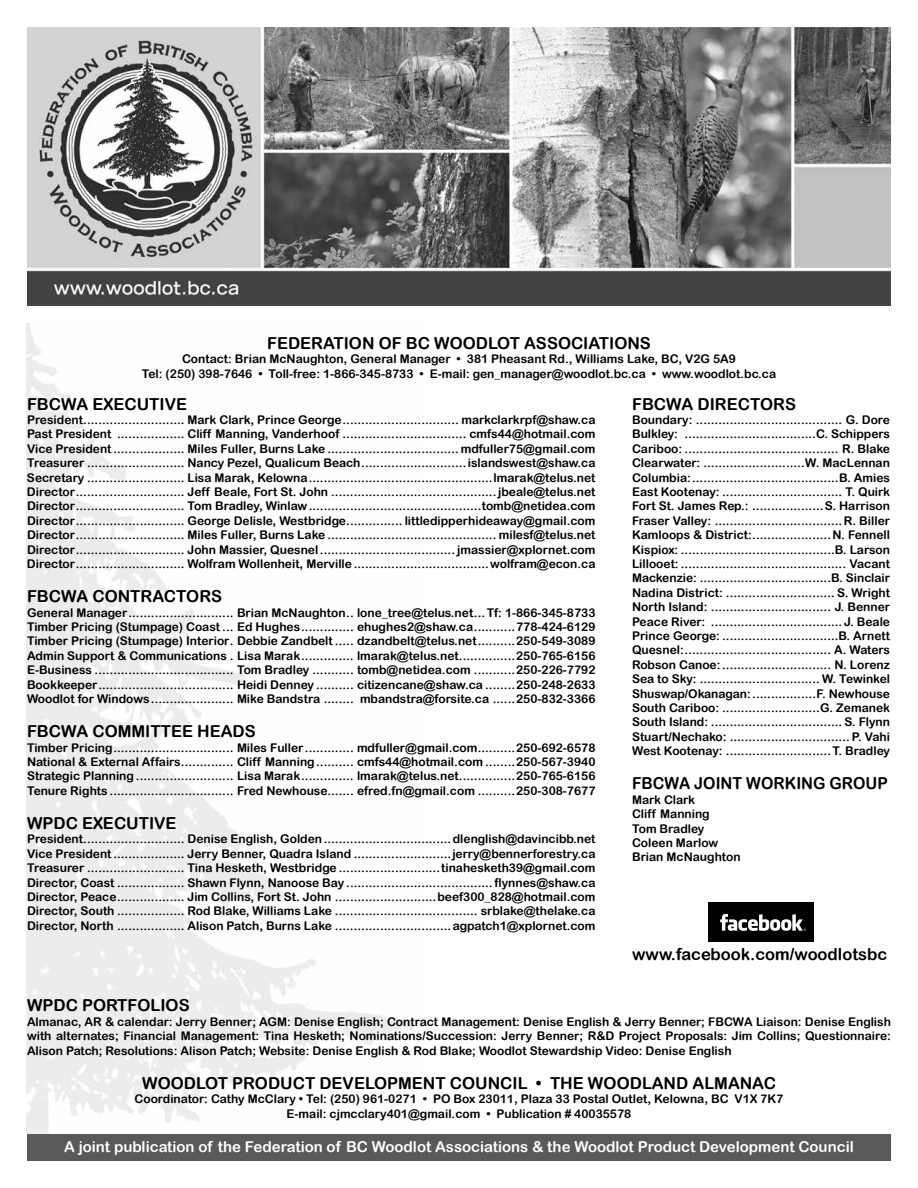
<style>
.page{position:relative;width:918px;height:1188px;background:#fff}
.page>*{position:absolute;margin:0;border:0;box-sizing:border-box;transform-origin:0 0}
.t1{font:16.5px "Arial Rounded MT Bold";color:#000}
.t2{font:16.5px "Arial Rounded MT Bold";color:#000;scale:.95 1}
.t3{font:15px "Arial Rounded MT Bold";color:#fff}
.t4{font:12px/14.4px "Arial Rounded MT Bold";color:#000;text-align:justify}
</style>
<div class="page">
<img style="left:27px;top:27px;width:864px;height:279px">
<div style="left:27px;top:1134px;width:864px;height:27px;background:#58595b"></div>
<div style="left:709px;top:902px;width:105px;height:40px;background:#000"></div>
<svg style="left:720px;top:914px;width:86px;height:17px"></svg>
<h1 class="t1" style="left:267px;top:333px;width:385px">FEDERATION OF BC WOODLOT ASSOCIATIONS</h1>
<p class="t4" style="left:142px;top:352px;width:636px;text-align:center">Contact: Brian McNaughton, General Manager • 381 Pheasant Rd., Williams Lake, BC, V2G 5A9<br>Tel: (250) 398-7646 • Toll-free: 1-866-345-8733 • E-mail: gen_manager@woodlot.bc.ca • www.woodlot.bc.ca</p>
<h1 class="t1" style="left:27px;top:394px;width:162px">FBCWA EXECUTIVE</h1>
<p class="t4" style="left:27px;top:412px;width:570px">President........................... Mark Clark, Prince George............................... markclarkrpf@shaw.ca Past President .................. Cliff Manning, Vanderhoof ................................. cmfs44@hotmail.com Vice President................... Miles Fuller, Burns Lake ................................... mdfuller75@gmail.com Treasurer .......................... Nancy Pezel, Qualicum Beach............................islandswest@shaw.ca Secretary .......................... Lisa Marak, Kelowna.................................................lmarak@telus.net Director............................. Jeff Beale, Fort St. John ............................................jbeale@telus.net Director............................. Tom Bradley, Winlaw..............................................tomb@netidea.com Director............................. George Delisle, Westbridge............... littledipperhideaway@gmail.com Director............................. Miles Fuller, Burns Lake ............................................. milesf@telus.net Director............................. John Massier, Quesnel.................................... jmassier@xplornet.com Director............................. Wolfram Wollenheit, Merville....................................wolfram@econ.ca</p>
<h1 class="t1" style="left:27px;top:587px;width:197px">FBCWA CONTRACTORS</h1>
<p class="t4" style="left:27px;top:605px;width:570px">General Manager............................ Brian McNaughton.. lone_tree@telus.net...Tf: 1-866-345-8733<br>Timber Pricing (Stumpage) Coast ... Ed Hughes.............. ehughes2@shaw.ca...........778-424-6129<br>Timber Pricing (Stumpage) Interior. Debbie Zandbelt ..... dzandbelt@telus.net..........250-549-3089<br>Admin Support &amp; Communications . Lisa Marak.............. lmarak@telus.net...............250-765-6156<br>E-Business ..................................... Tom Bradley ........... tomb@netidea.com ...........250-226-7792<br>Bookkeeper.................................... Heidi Denney .......... citizencane@shaw.ca ........250-248-2633<br>Woodlot for Windows...................... Mike Bandstra ........ mbandstra@forsite.ca ......250-832-3366</p>
<h1 class="t1" style="left:27px;top:722px;width:230px">FBCWA COMMITTEE HEADS</h1>
<p class="t4" style="left:27px;top:740px;width:570px">Timber Pricing................................ Miles Fuller ............. mdfuller@gmail.com..........250-692-6578<br>National &amp; External Affairs.............. Cliff Manning.......... cmfs44@hotmail.com ........250-567-3940<br>Strategic Planning .......................... Lisa Marak.............. lmarak@telus.net...............250-765-6156<br>Tenure Rights ................................. Fred Newhouse....... efred.fn@gmail.com ..........250-308-7677</p>
<h1 class="t1" style="left:27px;top:813px;width:151px">WPDC EXECUTIVE</h1>
<p class="t4" style="left:27px;top:832px;width:570px">President........................... Denise English, Golden..................................dlenglish@davincibb.net Vice President................... Jerry Benner, Quadra Island ..........................jerry@bennerforestry.ca Treasurer .......................... Tina Hesketh, Westbridge ...........................tinahesketh39@gmail.com Director, Coast .................. Shawn Flynn, Nanoose Bay .......................................flynnes@shaw.ca Director, Peace.................. Jim Collins, Fort St. John ...........................beef300_828@hotmail.com Director, South .................. Rod Blake, Williams Lake ...................................... srblake@thelake.ca Director, North .................. Alison Patch, Burns Lake ...............................agpatch1@xplornet.com</p>
<h1 class="t1" style="left:632px;top:394px;width:166px">FBCWA DIRECTORS</h1>
<p class="t4" style="left:632px;top:412px;width:260px">Boundary: ....................................... G. Dore Bulkley: ...................................C. Schippers Cariboo: ......................................... R. Blake Clearwater: ...........................W. MacLennan Columbia:.......................................B. Amies East Kootenay: ................................ T. Quirk Fort St. James Rep.: ...................S. Harrison Fraser Valley: ..................................R. Biller Kamloops &amp; District:.....................N. Fennell Kispiox: .........................................B. Larson Lillooet: ............................................ Vacant Mackenzie: ...................................B. Sinclair Nadina District: ............................. S. Wright North Island: ................................ J. Benner Peace River: ...................................J. Beale Prince George: ...............................B. Arnett Quesnel:....................................... A. Waters Robson Canoe:............................. N. Lorenz Sea to Sky: ................................ W. Tewinkel Shuswap/Okanagan:.................F. Newhouse South Cariboo: ..........................G. Zemanek South Island: ................................... S. Flynn Stuart/Nechako: ................................ P. Vahi West Kootenay: ............................T. Bradley</p>
<h1 class="t2" style="left:632px;top:774px;width:271px">FBCWA JOINT WORKING GROUP</h1>
<p class="t4" style="left:632px;top:792px;width:110px;text-align:left">Mark Clark<br>Cliff Manning<br>Tom Bradley<br>Coleen Marlow<br>Brian McNaughton</p>
<h1 class="t1" style="left:632px;top:945px;width:257px">www.facebook.com/woodlotsbc</h1>
<h1 class="t1" style="left:27px;top:996px;width:164px">WPDC PORTFOLIOS</h1>
<p class="t4" style="left:27px;top:1014px;width:865px">Almanac, AR &amp; calendar: Jerry Benner; AGM: Denise English; Contract Management: Denise English &amp; Jerry Benner; FBCWA Liaison: Denise English with alternates; Financial Management: Tina Hesketh; Nominations/Succession: Jerry Benner; R&amp;D Project Proposals: Jim Collins; Questionnaire:<br>Alison Patch; Resolutions: Alison Patch; Website: Denise English &amp; Rod Blake; Woodlot Stewardship Video: Denise English</p>
<h1 class="t1" style="left:142px;top:1073px;width:635px">WOODLOT PRODUCT DEVELOPMENT COUNCIL • THE WOODLAND ALMANAC</h1>
<p class="t4" style="left:135px;top:1092px;width:650px;text-align:center">Coordinator: Cathy McClary • Tel: (250) 961-0271 • PO Box 23011, Plaza 33 Postal Outlet, Kelowna, BC V1X 7K7<br>E-mail: cjmcclary401@gmail.com • Publication # 40035578</p>
<p class="t3" style="left:64px;top:1138px;width:791px">A joint publication of the Federation of BC Woodlot Associations &amp; the Woodlot Product Development Council</p>
</div>
